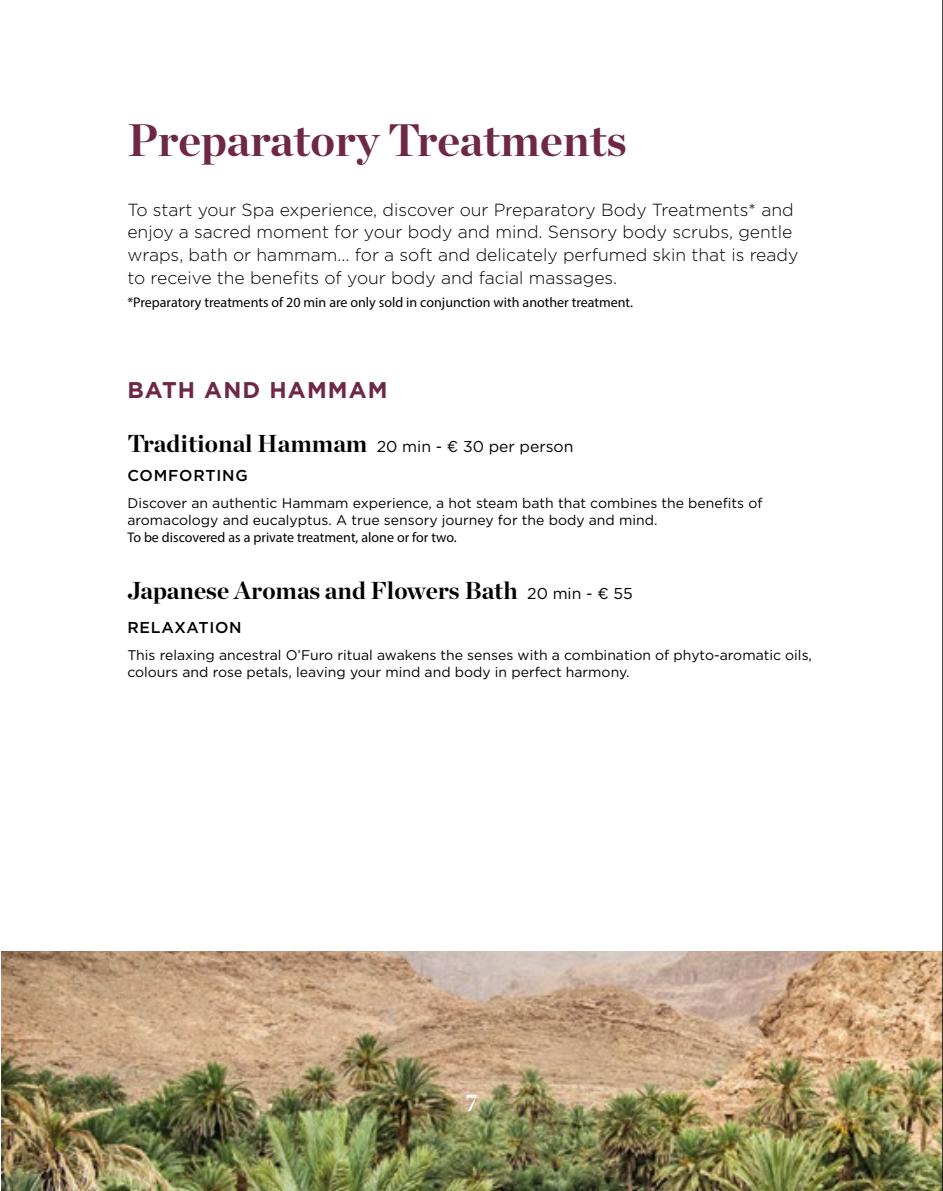
<style>
.page{position:relative;width:943px;height:1191px;background:#fff}
.page>*{position:absolute;margin:0;border:0;box-sizing:border-box;transform-origin:0 0}
.t1{font:700 45.5px "Chronicle Display";color:#6e2846}
.t2{font:700 24.5px "Chronicle Display";color:#000}
.t3{font:700 24.5px "Chronicle Display";color:#fff;scale:.9 1}
.t4{font:700 22.75px "Gotham HTF";letter-spacing:.05em;color:#6e2846}
.t5{font:300 17.5px/22.8px "Gotham HTF";color:#000}
.t6{font:15.75px "Gotham";color:#000}
.t7{font:500 15.75px "Gotham HTF";letter-spacing:.05em;color:#000}
.t8{font:14px/16.8px "Gotham HTF";color:#000}
.t9{font:14px "Myriad Pro";color:#000}
.s1{font-family:"Chronicle Display";font-weight:700;font-size:24.5px}
.s2{font-family:"Gotham";font-weight:400;font-size:15.75px}
</style>
<div class="page">
<img style="left:1px;top:951px;width:941px;height:240px">
<hr style="left:942px;top:0;width:1px;height:1191px;background:#000">
<h1 class="t1" style="left:127px;top:103px;width:500px">Preparatory Treatments</h1>
<p class="t5" style="left:127px;top:198px;width:672px">To start your Spa experience, discover our Preparatory Body Treatments* and enjoy a sacred moment for your body and mind. Sensory body scrubs, gentle wraps, bath or hammam... for a soft and delicately perfumed skin that is ready to receive the benefits of your body and facial massages.</p>
<p class="t9" style="left:127px;top:293px;width:507px">*Preparatory treatments of 20 min are only sold in conjunction with another treatment.</p>
<h3 class="t4" style="left:127px;top:376px;width:262px">BATH AND HAMMAM</h3>
<p class="t6" style="left:127px;top:437px;width:447px"><span class="s1">Traditional Hammam</span> 20 min - € 30 per person</p>
<p class="t7" style="left:127px;top:467px;width:122px">COMFORTING</p>
<p class="t8" style="left:127px;top:494px;width:636px">Discover an authentic Hammam experience, a hot steam bath that combines the benefits of aromacology and eucalyptus. A true sensory journey for the body and mind.</p>
<p class="t9" style="left:127px;top:528px;width:331px">To be discovered as a private treatment, alone or for two.</p>
<h2 class="t2" style="left:127px;top:571px;width:507px">Japanese Aromas and Flowers Bath <span class="s2">20 min - € 55</span></h2>
<p class="t7" style="left:127px;top:618px;width:116px">RELAXATION</p>
<p class="t8" style="left:127px;top:646px;width:686px">This relaxing ancestral O’Furo ritual awakens the senses with a combination of phyto-aromatic oils, colours and rose petals, leaving your mind and body in perfect harmony.</p>
<h2 class="t3" style="left:465px;top:1083px;width:15px">7</h2>
</div>
